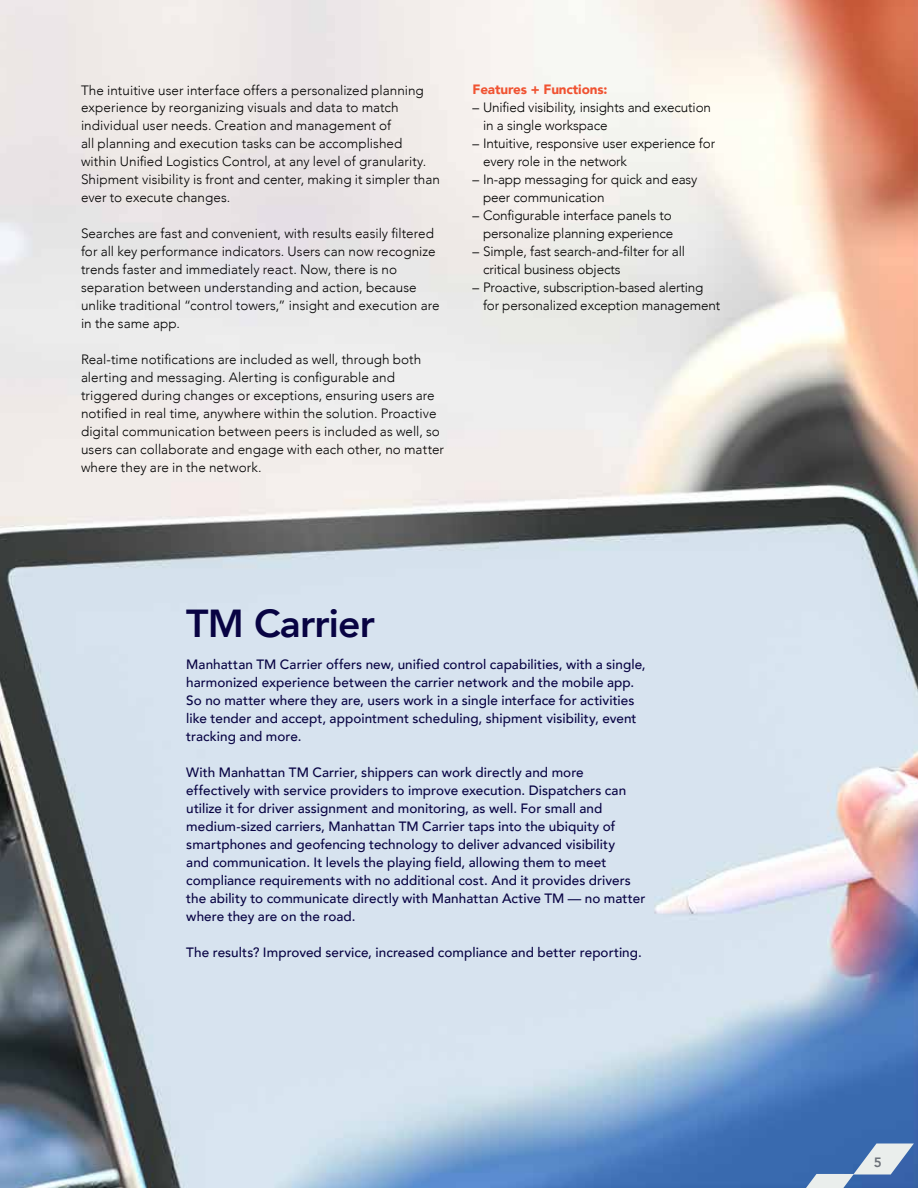
<style>
.page{position:relative;width:918px;height:1188px;background:#fff}
.page>*{position:absolute;margin:0;border:0;box-sizing:border-box;transform-origin:0 0}
.t1{font:800 39px "Avenir";letter-spacing:-.02em;color:#080343}
.t2{font:300 13.5px/18px "Avenir";color:#000}
.t3{font:500 13.5px/18px "Avenir";letter-spacing:.005em;color:#080343}
.t4{font:900 13.5px "Avenir";letter-spacing:-.01em;color:#f05332}
.t5{font:800 13.5px "Avenir";color:#6d7279}
</style>
<div class="page">
<img style="left:0;top:0;width:918px;height:1188px">
<svg style="left:793px;top:1144px;width:121px;height:44px;background:#6f90c0"></svg>
<p class="t2" style="left:81px;top:81px;width:361px">The intuitive user interface offers a personalized planning experience by reorganizing visuals and data to match individual user needs. Creation and management of<br>all planning and execution tasks can be accomplished within Unified Logistics Control, at any level of granularity.<br>Shipment visibility is front and center, making it simpler than ever to execute changes.</p>
<p class="t2" style="left:81px;top:225px;width:360px">Searches are fast and convenient, with results easily filtered for all key performance indicators. Users can now recognize trends faster and immediately react. Now, there is no separation between understanding and action, because unlike traditional “control towers,” insight and execution are in the same app.</p>
<p class="t2" style="left:81px;top:351px;width:365px">Real-time notifications are included as well, through both alerting and messaging. Alerting is configurable and triggered during changes or exceptions, ensuring users are notified in real time, anywhere within the solution. Proactive digital communication between peers is included as well, so users can collaborate and engage with each other, no matter where they are in the network.</p>
<p class="t4" style="left:472px;top:78px;width:137px">Features + Functions:</p>
<p class="t2" style="left:483px;top:99px;width:230px;text-indent:-11px">– Unified visibility, insights and execution in a single workspace</p>
<p class="t2" style="left:483px;top:135px;width:234px;text-indent:-11px">– Intuitive, responsive user experience for every role in the network</p>
<p class="t2" style="left:483px;top:171px;width:216px;text-indent:-11px">– In-app messaging for quick and easy peer communication</p>
<p class="t2" style="left:472px;top:207px;width:202px;text-align:right">– Configurable interface panels to personalize planning experience</p>
<p class="t2" style="left:483px;top:243px;width:204px;text-indent:-11px">– Simple, fast search-and-filter for all critical business objects</p>
<p class="t2" style="left:483px;top:279px;width:239px;text-indent:-11px">– Proactive, subscription-based alerting for personalized exception management</p>
<h1 class="t1" style="left:186px;top:593px;width:190px">TM Carrier</h1>
<p class="t3" style="left:186px;top:655px;width:461px">Manhattan TM Carrier offers new, unified control capabilities, with a single, harmonized experience between the carrier network and the mobile app.<br>So no matter where they are, users work in a single interface for activities like tender and accept, appointment scheduling, shipment visibility, event tracking and more.</p>
<p class="t3" style="left:186px;top:763px;width:461px">With Manhattan TM Carrier, shippers can work directly and more effectively with service providers to improve execution. Dispatchers can utilize it for driver assignment and monitoring, as well. For small and medium-sized carriers, Manhattan TM Carrier taps into the ubiquity of smartphones and geofencing technology to deliver advanced visibility<br>and communication. It levels the playing field, allowing them to meet compliance requirements with no additional cost. And it provides drivers the ability to communicate directly with Manhattan Active TM — no matter where they are on the road.</p>
<p class="t3" style="left:186px;top:943px;width:457px">The results? Improved service, increased compliance and better reporting.</p>
<p class="t5" style="left:874px;top:1152px;width:9px">5</p>
</div>
